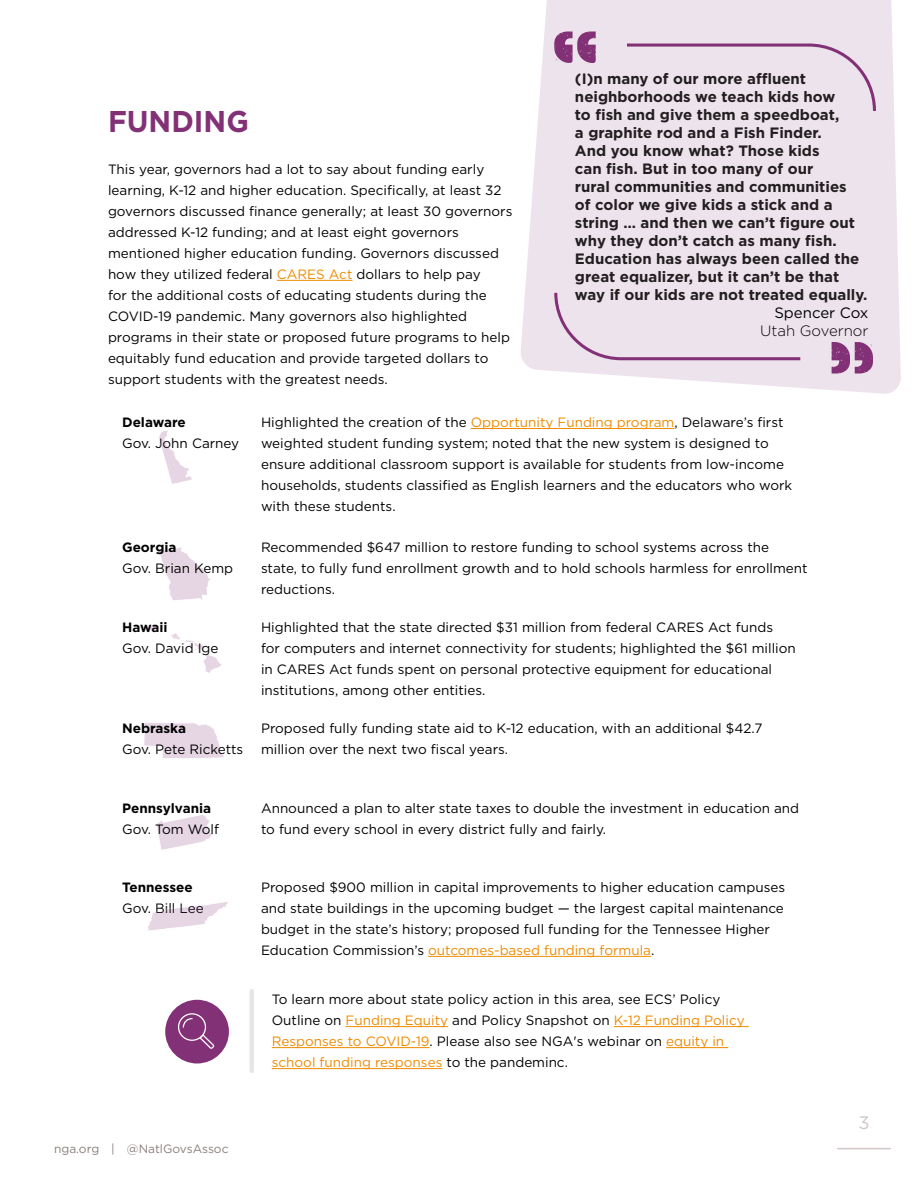
<style>
.page{position:relative;width:918px;height:1188px;background:#fff}
.page>*{position:absolute;margin:0;border:0;box-sizing:border-box;transform-origin:0 0}
.HED_1{font:700 30px "Gotham";color:#833177;scale:.96 1}
.t1{font:18px "Gotham";color:#cec7c4}
.t2{font:700 15px/18px "Gotham";color:#231f20}
.t3{font:300 15px "Gotham";color:#000}
.t4{font:15px "Gotham";color:#000}
.HED_1-2{font:13.5px/21px "Gotham";color:#000}
.t5{font:700 13.5px "Gotham";color:#000}
.t6{font:12px "Gotham";color:#8a7f7b}
.s1{color:#ed8b00}
</style>
<div class="page">
<hr style="left:838px;top:1148px;width:52px;height:1px;background:#cec7c4">
<svg style="left:157px;top:815px;width:56px;height:35px"></svg>
<svg style="left:144px;top:722px;width:80px;height:36px"></svg>
<svg style="left:159px;top:547px;width:52px;height:53px"></svg>
<svg style="left:520px;top:0;width:381px;height:394px;background:#eee5ee"></svg>
<hr style="left:277px;top:280px;width:75px;height:1px;background:#ed8b00">
<svg style="left:554px;top:31px;width:42px;height:32px"></svg>
<svg style="left:832px;top:342px;width:41px;height:32px"></svg>
<div style="left:554px;top:293px;width:246px;height:67px;background:#ede3ed"></div>
<div style="left:627px;top:44px;width:249px;height:67px;background:#ede3ed"></div>
<hr style="left:471px;top:428px;width:203px;height:1px;background:#ed8b00">
<hr style="left:428px;top:956px;width:223px;height:1px;background:#ed8b00">
<svg style="left:143px;top:625px;width:79px;height:48px"></svg>
<svg style="left:148px;top:902px;width:80px;height:29px"></svg>
<svg style="left:159px;top:431px;width:33px;height:53px"></svg>
<hr style="left:346px;top:1026px;width:102px;height:1px;background:#ed8b00">
<hr style="left:614px;top:1026px;width:135px;height:1px;background:#ed8b00">
<hr style="left:272px;top:1047px;width:158px;height:1px;background:#ed8b00">
<hr style="left:666px;top:1047px;width:62px;height:1px;background:#ed8b00">
<hr style="left:272px;top:1068px;width:170px;height:1px;background:#ed8b00">
<div style="left:165px;top:1000px;width:64px;height:63px;background:#833177;border-radius:50%"></div>
<svg style="left:178px;top:1013px;width:36px;height:36px"></svg>
<div style="left:249px;top:991px;width:5px;height:80px;background:#e8e6e5"></div>
<p class="HED_1" style="left:108px;top:101px;width:148px">FUNDING</p>
<p class="HED_1-2" style="left:108px;top:158px;width:406px">This year, governors had a lot to say about funding early learning, K-12 and higher education. Specifically, at least 32 governors discussed finance generally; at least 30 governors addressed K-12 funding; and at least eight governors mentioned higher education funding. Governors discussed how they utilized federal <span class="s1">CARES Act</span> dollars to help pay<br>for the additional costs of educating students during the COVID-19 pandemic. Many governors also highlighted programs in their state or proposed future programs to help equitably fund education and provide targeted dollars to support students with the greatest needs.</p>
<p class="t2" style="left:575px;top:69px;width:294px">(I)n many of our more affluent neighborhoods we teach kids how<br>to fish and give them a speedboat,<br>a graphite rod and a Fish Finder.<br>And you know what? Those kids<br>can fish. But in too many of our<br>rural communities and communities<br>of color we give kids a stick and a string … and then we can’t figure out why they don’t catch as many fish.<br>Education has always been called the great equalizer, but it can’t be that way if our kids are not treated equally.</p>
<p class="t4" style="left:774px;top:303px;width:96px">Spencer Cox</p>
<p class="t3" style="left:760px;top:321px;width:110px">Utah Governor</p>
<p class="t5" style="left:122px;top:413px;width:65px">Delaware</p>
<p class="HED_1-2" style="left:122px;top:433px;width:119px">Gov. John Carney</p>
<p class="HED_1-2" style="left:261px;top:412px;width:533px">Highlighted the creation of the <span class="s1">Opportunity Funding program</span>, Delaware’s first weighted student funding system; noted that the new system is designed to ensure additional classroom support is available for students from low-income households, students classified as English learners and the educators who work with these students.</p>
<p class="t5" style="left:122px;top:538px;width:56px">Georgia</p>
<p class="HED_1-2" style="left:122px;top:557px;width:113px">Gov. Brian Kemp</p>
<p class="HED_1-2" style="left:261px;top:536px;width:548px">Recommended $647 million to restore funding to school systems across the state, to fully fund enrollment growth and to hold schools harmless for enrollment reductions.</p>
<p class="t5" style="left:122px;top:618px;width:47px">Hawaii</p>
<p class="HED_1-2" style="left:122px;top:637px;width:98px">Gov. David Ige</p>
<p class="HED_1-2" style="left:261px;top:616px;width:536px">Highlighted that the state directed $31 million from federal CARES Act funds<br>for computers and internet connectivity for students; highlighted the $61 million in CARES Act funds spent on personal protective equipment for educational institutions, among other entities.</p>
<p class="t5" style="left:122px;top:720px;width:65px">Nebraska</p>
<p class="HED_1-2" style="left:122px;top:739px;width:123px">Gov. Pete Ricketts</p>
<p class="HED_1-2" style="left:261px;top:718px;width:503px">Proposed fully funding state aid to K-12 education, with an additional $42.7 million over the next two fiscal years.</p>
<p class="t5" style="left:122px;top:799px;width:91px">Pennsylvania</p>
<p class="HED_1-2" style="left:122px;top:819px;width:98px">Gov. Tom Wolf</p>
<p class="HED_1-2" style="left:261px;top:798px;width:540px">Announced a plan to alter state taxes to double the investment in education and to fund every school in every district fully and fairly.</p>
<p class="t5" style="left:122px;top:878px;width:72px">Tennessee</p>
<p class="HED_1-2" style="left:122px;top:897px;width:83px">Gov. Bill Lee</p>
<p class="HED_1-2" style="left:261px;top:876px;width:526px">Proposed $900 million in capital improvements to higher education campuses and state buildings in the upcoming budget — the largest capital maintenance budget in the state’s history; proposed full funding for the Tennessee Higher Education Commission’s <span class="s1">outcomes-based funding formula</span>.</p>
<p class="HED_1-2" style="left:272px;top:989px;width:474px">To learn more about state policy action in this area, see ECS’ Policy Outline on <span class="s1">Funding Equity</span> and Policy Snapshot on <span class="s1">K-12 Funding Policy Responses to COVID-19</span>. Please also see NGA's webinar on <span class="s1">equity in school funding responses</span> to the pandeminc.</p>
<h2 class="t1" style="left:858px;top:1111px;width:13px">3</h2>
<p class="t6" style="left:54px;top:1141px;width:176px">nga.org | @NatlGovsAssoc</p>
</div>
